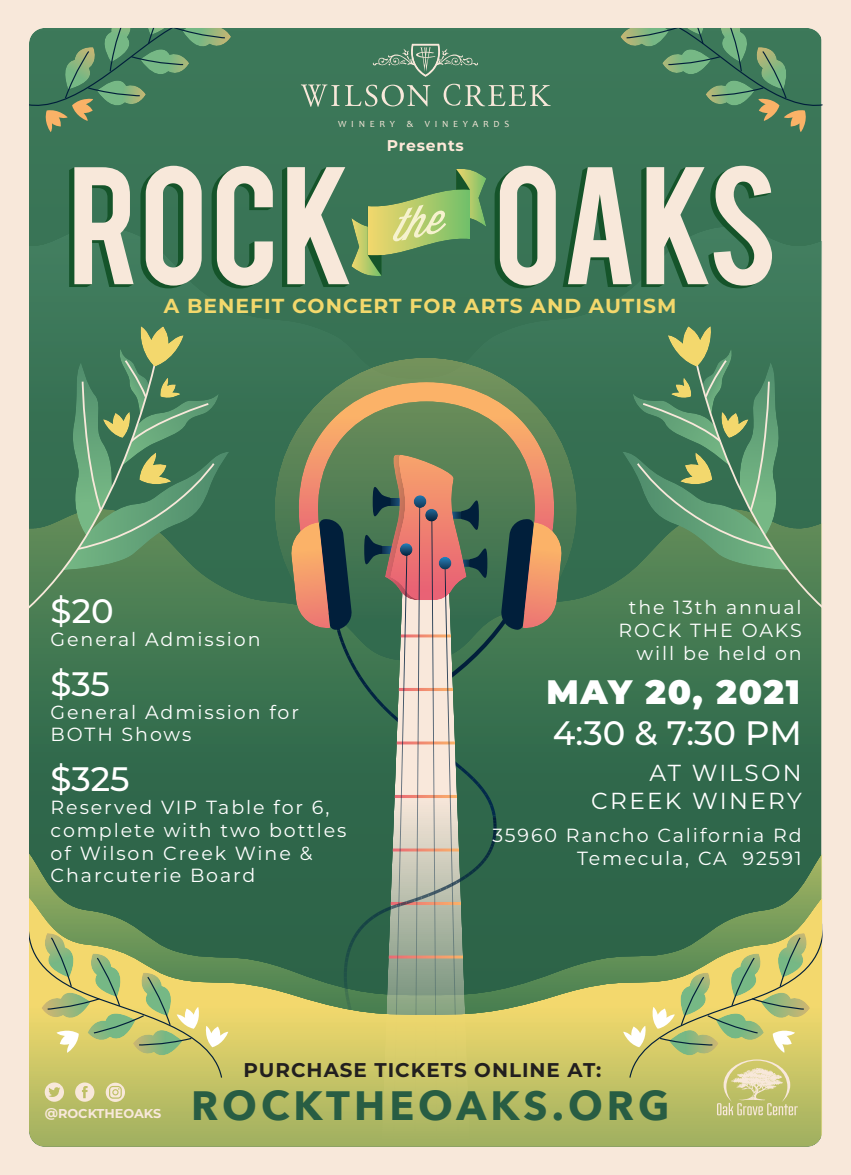
<style>
.page{position:relative;width:851px;height:1175px;background:#fff}
.page>*{position:absolute;margin:0;border:0;box-sizing:border-box;transform-origin:0 0}
.t1{font:700 40.95px "Avenir Next";letter-spacing:.1em;color:#285d43}
.t2{font:500 33.98px "Montserrat";letter-spacing:-.005em;color:#fff}
.t3{font:900 33.98px "Montserrat";letter-spacing:.05em;color:#fff}
.t4{font:23.18px/27.9px "Montserrat";letter-spacing:.1em;color:#fff;text-align:right}
.t5{font:700 20.25px "Montserrat";letter-spacing:.05em;color:#f3d86c}
.t6{font:700 19.8px "Montserrat";letter-spacing:.05em;color:#221f1f}
.t7{font:18.9px/22.7px "Montserrat";letter-spacing:.1em;color:#fff;text-align:right}
.t8{font:700 15.53px "Montserrat";letter-spacing:.05em;color:#fee8d9}
.t9{font:700 12.83px "Montserrat";color:#f8e8da}
.t10{font:9.45px "Candara";letter-spacing:.5em;color:#f8e8da}
</style>
<div class="page">
<div style="left:0;top:0;width:850px;height:1174px;background:#f8e8da"></div>
<img style="left:29px;top:28px;width:792px;height:825px">
<div style="left:29px;top:227px;width:793px;height:282px;background:#397455"></div>
<img style="left:29px;top:628px;width:133px;height:163px">
<div style="left:29px;top:853px;width:793px;height:44px;background:#2e664a"></div>
<img style="left:274px;top:358px;width:303px;height:302px">
<img style="left:298px;top:382px;width:256px;height:140px">
<img style="left:423px;top:454px;width:43px;height:23px">
<img style="left:385px;top:454px;width:38px;height:23px">
<img style="left:291px;top:522px;width:28px;height:106px">
<svg style="left:319px;top:477px;width:228px;height:420px;background:#637c66"></svg>
<img style="left:522px;top:522px;width:39px;height:106px">
<img style="left:29px;top:897px;width:793px;height:249px">
<svg style="left:69px;top:167px;width:65px;height:120px"></svg>
<svg style="left:140px;top:166px;width:62px;height:122px"></svg>
<svg style="left:211px;top:166px;width:62px;height:122px"></svg>
<svg style="left:282px;top:167px;width:67px;height:120px"></svg>
<svg style="left:494px;top:166px;width:61px;height:122px"></svg>
<svg style="left:562px;top:167px;width:69px;height:120px"></svg>
<svg style="left:641px;top:166px;width:131px;height:122px"></svg>
<img style="left:470px;top:169px;width:16px;height:58px">
<svg style="left:456px;top:169px;width:14px;height:20px"></svg>
<img style="left:351px;top:218px;width:17px;height:58px">
<svg style="left:368px;top:256px;width:13px;height:20px"></svg>
<img style="left:368px;top:189px;width:102px;height:67px">
<svg style="left:392px;top:205px;width:54px;height:36px"></svg>
<svg style="left:29px;top:28px;width:230px;height:104px;background:#49805e"></svg>
<svg style="left:592px;top:28px;width:230px;height:104px;background:#49805e"></svg>
<div style="left:215px;top:451px;width:14px;height:119px;background:#346e50"></div>
<img style="left:215px;top:393px;width:3px;height:73px">
<svg style="left:29px;top:333px;width:186px;height:295px;background:#50855f"></svg>
<img style="left:140px;top:326px;width:44px;height:40px">
<div style="left:622px;top:451px;width:14px;height:119px;background:#346e50"></div>
<img style="left:632px;top:393px;width:4px;height:73px">
<svg style="left:636px;top:333px;width:186px;height:295px;background:#518660"></svg>
<img style="left:667px;top:326px;width:44px;height:40px">
<svg style="left:29px;top:922px;width:199px;height:179px;background:#b4ba6c"></svg>
<svg style="left:623px;top:922px;width:199px;height:193px;background:#b5bb6d"></svg>
<svg style="left:301px;top:84px;width:38px;height:23px"></svg>
<svg style="left:345px;top:85px;width:85px;height:21px;background:#679176"></svg>
<svg style="left:443px;top:84px;width:107px;height:22px;background:#679176"></svg>
<svg style="left:372px;top:44px;width:106px;height:33px;background:#57886b"></svg>
<p class="t10" style="left:338px;top:119px;width:173px">WINERY &amp; VINEYARDS</p>
<p class="t8" style="left:387px;top:139px;width:78px">Presents</p>
<p class="t5" style="left:164px;top:297px;width:514px">A BENEFIT CONCERT FOR ARTS AND AUTISM</p>
<h2 class="t2" style="left:51px;top:595px;width:64px">$20</h2>
<p class="t7" style="left:51px;top:629px;width:211px">General Admission</p>
<h2 class="t2" style="left:51px;top:668px;width:61px">$35</h2>
<p class="t7" style="left:51px;top:702px;width:250px;text-align:left">General Admission for<br>BOTH Shows</p>
<h2 class="t2" style="left:51px;top:763px;width:80px">$325</h2>
<p class="t7" style="left:51px;top:797px;width:297px;text-align:left">Reserved VIP Table for 6, complete with two bottles of Wilson Creek Wine &amp;<br>Charcuterie Board</p>
<p class="t7" style="left:618px;top:598px;width:185px">the 13th annual<br>ROCK THE OAKS will be held on</p>
<h2 class="t3" style="left:546px;top:680px;width:255px">MAY 20, 2021</h2>
<h2 class="t2" style="left:552px;top:716px;width:250px">4:30 &amp; 7:30 PM</h2>
<p class="t4" style="left:591px;top:761px;width:212px">AT WILSON<br>CREEK WINERY</p>
<p class="t7" style="left:492px;top:825px;width:311px">35960 Rancho California Rd<br>Temecula, CA 92591</p>
<p class="t9" style="left:45px;top:1108px;width:118px">@ROCKTHEOAKS</p>
<p class="t6" style="left:243px;top:1061px;width:359px">PURCHASE TICKETS ONLINE AT:</p>
<h1 class="t1" style="left:191px;top:1081px;width:480px">ROCKTHEOAKS.ORG</h1>
</div>
